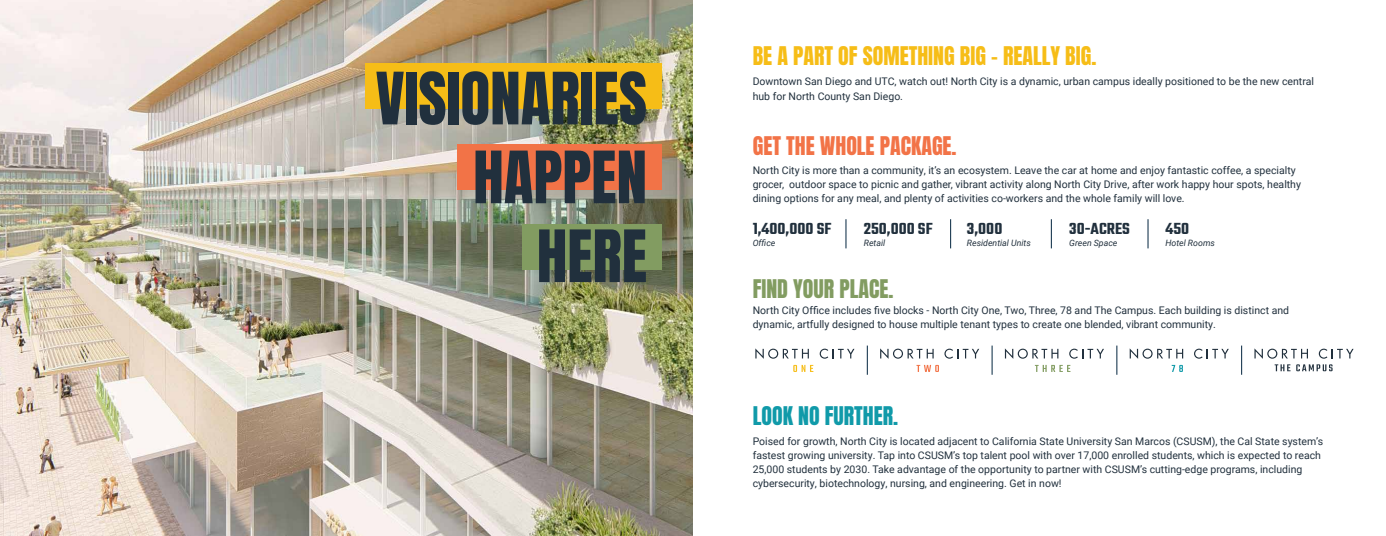
<style>
.page{position:relative;width:1386px;height:536px;background:#fff}
.page>*{position:absolute;margin:0;border:0;box-sizing:border-box;transform-origin:0 0}
.t1{font:61.25px/78.8px "Anton";color:#21303d;text-align:right}
.t2{font:21.88px "Anton";color:#f6bd17}
.t3{font:21.88px "Anton";color:#f27347}
.t4{font:21.88px "Anton";color:#829c61}
.t5{font:21.88px "Anton";color:#109aa9}
.t6{font:600 17.5px "Teko";color:#21303d}
.t7{font:10.5px/14px "Roboto";color:#21303d}
.t8{font:italic 8.75px "Roboto";color:#21303d}
</style>
<div class="page">
<img style="left:0;top:0;width:693px;height:536px">
<div style="left:522px;top:224px;width:140px;height:45px;background:#829c61"></div>
<div style="left:458px;top:144px;width:204px;height:45px;background:#f27347"></div>
<div style="left:366px;top:63px;width:296px;height:45px;background:#f6bd17"></div>
<svg style="left:793px;top:365px;width:20px;height:7px"></svg>
<svg style="left:755px;top:348px;width:54px;height:11px"></svg>
<svg style="left:820px;top:348px;width:34px;height:10px"></svg>
<svg style="left:917px;top:365px;width:22px;height:7px"></svg>
<svg style="left:880px;top:348px;width:54px;height:11px"></svg>
<svg style="left:944px;top:348px;width:35px;height:10px"></svg>
<svg style="left:1035px;top:365px;width:35px;height:7px"></svg>
<svg style="left:1005px;top:348px;width:53px;height:11px"></svg>
<svg style="left:1069px;top:348px;width:35px;height:10px"></svg>
<svg style="left:1172px;top:365px;width:11px;height:7px"></svg>
<svg style="left:1130px;top:348px;width:53px;height:11px"></svg>
<svg style="left:1194px;top:348px;width:35px;height:10px"></svg>
<svg style="left:867px;top:345px;width:1px;height:29px"></svg>
<svg style="left:992px;top:345px;width:1px;height:29px"></svg>
<svg style="left:1116px;top:345px;width:1px;height:29px"></svg>
<svg style="left:846px;top:219px;width:1px;height:29px"></svg>
<svg style="left:950px;top:219px;width:1px;height:29px"></svg>
<svg style="left:1051px;top:219px;width:1px;height:29px"></svg>
<svg style="left:1148px;top:219px;width:1px;height:29px"></svg>
<svg style="left:1241px;top:345px;width:1px;height:29px"></svg>
<svg style="left:1254px;top:348px;width:100px;height:23px"></svg>
<h1 class="t1" style="left:376px;top:64px;width:273px">VISIONARIES<br>HAPPEN<br>HERE</h1>
<h2 class="t2" style="left:753px;top:45px;width:345px">BE A PART OF SOMETHING BIG - REALLY BIG.</h2>
<p class="t7" style="left:753px;top:72px;width:563px;line-height:15.8px">Downtown San Diego and UTC, watch out! North City is a dynamic, urban campus ideally positioned to be the new central hub for North County San Diego.</p>
<h2 class="t3" style="left:753px;top:134px;width:205px">GET THE WHOLE PACKAGE.</h2>
<p class="t7" style="left:753px;top:163px;width:550px">North City is more than a community, it’s an ecosystem. Leave the car at home and enjoy fantastic coffee, a specialty grocer, outdoor space to picnic and gather, vibrant activity along North City Drive, after work happy hour spots, healthy dining options for any meal, and plenty of activities co-workers and the whole family will love.</p>
<h3 class="t6" style="left:753px;top:218px;width:80px">1,400,000 SF</h3>
<p class="t8" style="left:753px;top:237px;width:24px">Office</p>
<h3 class="t6" style="left:864px;top:218px;width:70px">250,000 SF</h3>
<p class="t8" style="left:864px;top:237px;width:23px">Retail</p>
<h3 class="t6" style="left:967px;top:218px;width:37px">3,000</h3>
<p class="t8" style="left:967px;top:237px;width:65px">Residential Units</p>
<h3 class="t6" style="left:1069px;top:218px;width:62px">30-ACRES</h3>
<p class="t8" style="left:1069px;top:237px;width:50px">Green Space</p>
<h3 class="t6" style="left:1165px;top:218px;width:25px">450</h3>
<p class="t8" style="left:1165px;top:237px;width:51px">Hotel Rooms</p>
<h2 class="t4" style="left:753px;top:278px;width:142px">FIND YOUR PLACE.</h2>
<p class="t7" style="left:753px;top:303px;width:538px">North City Office includes five blocks - North City One, Two, Three, 78 and The Campus. Each building is distinct and dynamic, artfully designed to house multiple tenant types to create one blended, vibrant community.</p>
<h2 class="t5" style="left:753px;top:405px;width:147px">LOOK NO FURTHER.</h2>
<p class="t7" style="left:753px;top:434px;width:572px">Poised for growth, North City is located adjacent to California State University San Marcos (CSUSM), the Cal State system’s fastest growing university. Tap into CSUSM’s top talent pool with over 17,000 enrolled students, which is expected to reach 25,000 students by 2030. Take advantage of the opportunity to partner with CSUSM’s cutting-edge programs, including cybersecurity, biotechnology, nursing, and engineering. Get in now!</p>
</div>
